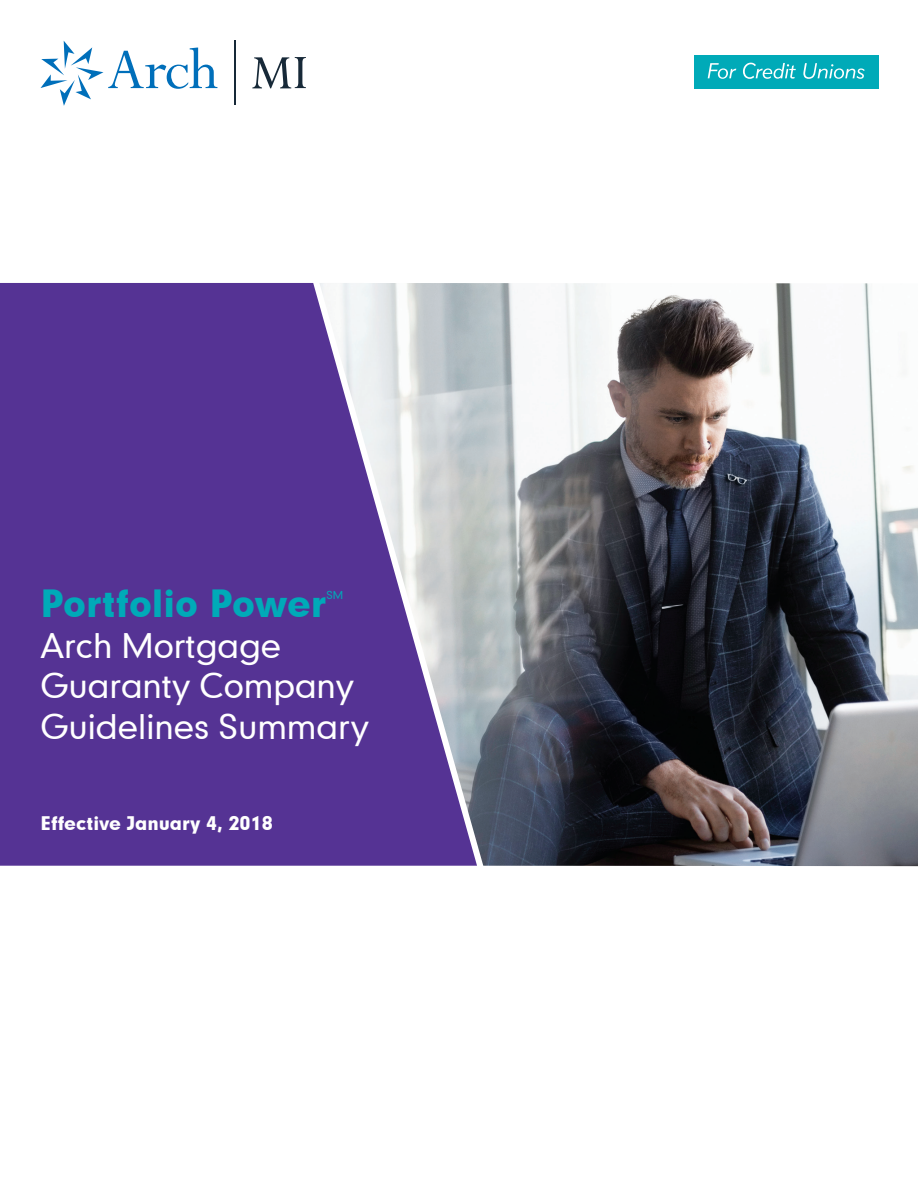
<style>
.page{position:relative;width:918px;height:1188px;background:#fff}
.page>*{position:absolute;margin:0;border:0;box-sizing:border-box;transform-origin:0 0}
.t1{font:36px "Geometric 706 BT Black B";color:#00aab8}
.t2{font:32.55px/40.7px "Geometric 706 BT Medium B";color:#fff}
.t3{font:18px "Geometric 706 BT Black B";color:#fff}
.t4{font:10.5px "Geometric 706 BT Medium B";color:#00aab8}
</style>
<div class="page">
<img style="left:489px;top:283px;width:429px;height:583px">
<svg style="left:40px;top:41px;width:177px;height:65px"></svg>
<hr style="left:234px;top:41px;width:2px;height:64px;background:#172938">
<svg style="left:252px;top:57px;width:54px;height:31px"></svg>
<svg style="left:0;top:283px;width:489px;height:583px;background:#6c51a0"></svg>
<div style="left:694px;top:55px;width:184px;height:33px;background:#00aab8"></div>
<svg style="left:708px;top:63px;width:28px;height:16px"></svg>
<svg style="left:743px;top:63px;width:53px;height:16px"></svg>
<svg style="left:803px;top:63px;width:62px;height:16px"></svg>
<p class="t1" style="left:40px;top:579px;width:287px">Portfolio Power</p>
<p class="t4" style="left:326px;top:588px;width:18px">SM</p>
<p class="t2" style="left:40px;top:624px;width:330px">Arch Mortgage<br>Guaranty Company<br>Guidelines Summary</p>
<p class="t3" style="left:40px;top:811px;width:234px">Effective January 4, 2018</p>
</div>
